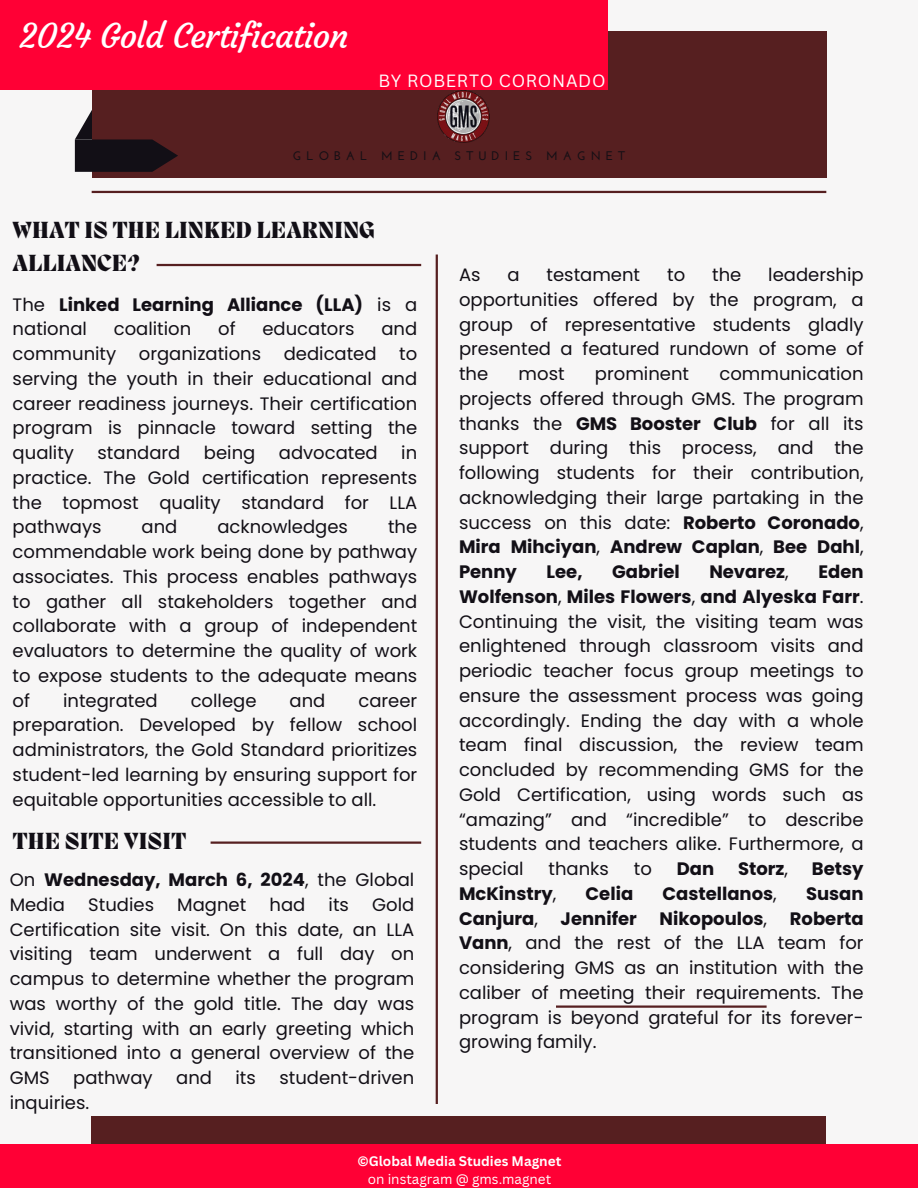
<style>
.page{position:relative;width:918px;height:1188px;background:#f7f6f6}
.page>*{position:absolute;margin:0;border:0;box-sizing:border-box;transform-origin:0 0}
.t1{font:34.05px "Courgette";letter-spacing:-.025em;color:#fff}
.t2{font:800 24px/32.7px "Migra";color:#120f16}
.t3{font:18px/24.8px "Poppins";color:#120f16;text-align:justify}
.t4{font:700 18px/24.8px "Poppins";color:#120f16}
.t5{font:17.25px "Canva Sans";letter-spacing:.04em;color:#fff}
.t6{font:700 13.5px "Canva Sans";color:#fff}
.t7{font:13.5px "Canva Sans";color:#fff}
.t8{font:700 12.45px "Josefin Sans";letter-spacing:.4em;color:#150f15}
.s1{font-weight:400}
.s2{font-weight:700}
</style>
<div class="page">
<div style="left:92px;top:31px;width:734px;height:147px;background:#561f20"></div>
<svg style="left:75px;top:110px;width:103px;height:62px"></svg>
<hr style="left:92px;top:191px;width:734px;height:2px;background:#561f20">
<hr style="left:436px;top:255px;width:2px;height:849px;background:#561f20">
<div style="left:92px;top:1116px;width:734px;height:53px;background:#561f20"></div>
<div style="left:0;top:0;width:607px;height:90px;background:#ff0035"></div>
<img style="left:438px;top:91px;width:52px;height:52px">
<div style="left:1px;top:1145px;width:917px;height:43px;background:#ff0035"></div>
<hr style="left:157px;top:264px;width:264px;height:2px;background:#561f20">
<hr style="left:211px;top:842px;width:210px;height:2px;background:#561f20">
<hr style="left:556px;top:1005px;width:211px;height:3px;background:#561f20">
<p class="t1" style="left:19px;top:15px;width:331px">2024 Gold Certification</p>
<h5 class="t5" style="left:378px;top:68px;width:229px">BY ROBERTO CORONADO</h5>
<p class="t8" style="left:293px;top:151px;width:334px">GLOBAL MEDIA STUDIES MAGNET</p>
<h4 class="t2" style="left:13px;top:215px;width:364px">WHAT IS THE LINKED LEARNING<br>ALLIANCE?</h4>
<h3 class="t4" style="left:13px;top:292px;width:406px"><span class="s1">The</span> Linked Learning Alliance (LLA) <span class="s1">is a national</span></h3>
<h3 class="t3" style="left:114px;top:317px;width:79px">coalition</h3>
<h3 class="t3" style="left:218px;top:317px;width:19px">of</h3>
<h3 class="t3" style="left:262px;top:317px;width:94px">educators</h3>
<h3 class="t3" style="left:381px;top:317px;width:37px">and</h3>
<h3 class="t3" style="left:13px;top:341px;width:105px">community</h3>
<h3 class="t3" style="left:139px;top:341px;width:124px">organizations</h3>
<h3 class="t3" style="left:284px;top:341px;width:94px">dedicated</h3>
<h3 class="t3" style="left:13px;top:341px;width:406px;text-indent:387px">to serving the youth in their educational and career readiness journeys. Their certification program is pinnacle toward setting the quality</h3>
<h3 class="t3" style="left:13px;top:440px;width:406px;text-indent:389px">in practice. The Gold certification represents the topmost quality standard for LLA pathways</h3>
<h3 class="t3" style="left:98px;top:440px;width:84px">standard</h3>
<h3 class="t3" style="left:204px;top:440px;width:53px">being</h3>
<h3 class="t3" style="left:279px;top:440px;width:100px">advocated</h3>
<h3 class="t3" style="left:13px;top:515px;width:406px;text-indent:375px">the commendable work being done by pathway associates. This process enables pathways to gather all stakeholders together and collaborate with a group of independent evaluators to determine the quality of work to expose students to the adequate means of</h3>
<h3 class="t3" style="left:142px;top:515px;width:37px">and</h3>
<h3 class="t3" style="left:217px;top:515px;width:132px">acknowledges</h3>
<h3 class="t3" style="left:63px;top:688px;width:96px">integrated</h3>
<h3 class="t3" style="left:191px;top:688px;width:67px">college</h3>
<h3 class="t3" style="left:290px;top:688px;width:37px">and</h3>
<h3 class="t3" style="left:13px;top:688px;width:406px;text-indent:346px">career preparation. Developed by fellow school administrators, the Gold Standard prioritizes student-led learning by ensuring support for equitable opportunities accessible to all.</h3>
<h4 class="t2" style="left:13px;top:826px;width:175px">THE SITE VISIT</h4>
<h1 class="t4" style="left:10px;top:868px;width:406px"><span class="s1">On</span> Wednesday, March 6, 2024<span class="s1">, the Global<br>Media</span></h1>
<h1 class="t3" style="left:88px;top:892px;width:67px">Studies</h1>
<h1 class="t3" style="left:177px;top:892px;width:71px">Magnet</h1>
<h1 class="t3" style="left:270px;top:892px;width:37px">had</h1>
<h1 class="t3" style="left:329px;top:892px;width:22px">its</h1>
<h1 class="t3" style="left:10px;top:892px;width:406px;text-indent:362px">Gold Certification site visit. On this date, an LLA visiting team underwent a full day on campus to determine whether the program was worthy of the gold title. The day was vivid, starting with an early greeting which transitioned into a general overview of the GMS</h1>
<h1 class="t3" style="left:73px;top:1066px;width:81px">pathway</h1>
<h1 class="t3" style="left:176px;top:1066px;width:37px">and</h1>
<h1 class="t3" style="left:236px;top:1066px;width:22px">its</h1>
<h1 class="t3" style="left:279px;top:1066px;width:136px">student-driven</h1>
<h1 class="t3" style="left:10px;top:1090px;width:81px">inquiries.</h1>
<p class="t3" style="left:459px;top:263px;width:406px;text-indent:309px">leadership opportunities offered by the program, a group of representative students gladly presented a featured rundown of some of the</p>
<p class="t3" style="left:459px;top:263px;width:23px">As</p>
<p class="t3" style="left:507px;top:263px;width:14px">a</p>
<p class="t3" style="left:547px;top:263px;width:95px">testament</p>
<p class="t3" style="left:667px;top:263px;width:20px">to</p>
<p class="t3" style="left:712px;top:263px;width:31px">the</p>
<p class="t3" style="left:459px;top:362px;width:406px;text-indent:260px">communication projects offered through GMS. The program thanks the <span class="s2">GMS Booster Club</span> for all its support during this process, and the following students for their contribution, acknowledging their large partaking in the success on this date: <span class="s2">Roberto Coronado</span>, <span class="s2">Mira Mihciyan</span>, <span class="s2">Andrew Caplan</span>, <span class="s2">Bee Dahl</span>, <span class="s2">Penny</span></p>
<p class="t3" style="left:519px;top:362px;width:48px">most</p>
<p class="t3" style="left:595px;top:362px;width:96px">prominent</p>
<p class="t4" style="left:547px;top:560px;width:37px">Lee,</p>
<p class="t4" style="left:612px;top:560px;width:69px">Gabriel</p>
<p class="t4" style="left:709px;top:560px;width:81px">Nevarez<span class="s1">,</span></p>
<p class="t3" style="left:459px;top:560px;width:406px;text-indent:359px"><span class="s2">Eden Wolfenson</span>, <span class="s2">Miles Flowers</span>, <span class="s2">and Alyeska Farr</span>.<br>Continuing the visit, the visiting team was enlightened through classroom visits and periodic teacher focus group meetings to ensure the assessment process was going accordingly. Ending the day with a whole team final discussion, the review team concluded by recommending GMS for the Gold Certification, using words such as “amazing” and “incredible” to describe students and teachers alike. Furthermore, a special</p>
<p class="t3" style="left:549px;top:857px;width:62px">thanks</p>
<p class="t3" style="left:634px;top:857px;width:20px">to</p>
<p class="t4" style="left:677px;top:857px;width:39px">Dan</p>
<p class="t4" style="left:738px;top:857px;width:52px">Storz<span class="s1">,</span></p>
<p class="t4" style="left:812px;top:857px;width:53px">Betsy</p>
<p class="t4" style="left:459px;top:881px;width:99px">McKinstry<span class="s1">,</span></p>
<p class="t4" style="left:586px;top:881px;width:49px">Celia</p>
<p class="t4" style="left:662px;top:881px;width:116px">Castellanos<span class="s1">,</span></p>
<p class="t4" style="left:806px;top:881px;width:59px">Susan</p>
<p class="t4" style="left:459px;top:906px;width:80px">Canjura<span class="s1">,</span></p>
<p class="t4" style="left:561px;top:906px;width:78px">Jennifer</p>
<p class="t4" style="left:660px;top:906px;width:109px">Nikopoulos<span class="s1">,</span></p>
<p class="t3" style="left:459px;top:906px;width:406px;text-indent:331px"><span class="s2">Roberta Vann</span>, and the rest of the LLA team for considering GMS as an institution with the caliber of meeting their requirements. The program is beyond grateful for its forever&shy;growing family.</p>
<h4 class="t6" style="left:357px;top:1151px;width:205px">©Global Media Studies Magnet</h4>
<h2 class="t7" style="left:368px;top:1169px;width:185px">on instagram @ gms.magnet</h2>
</div>
